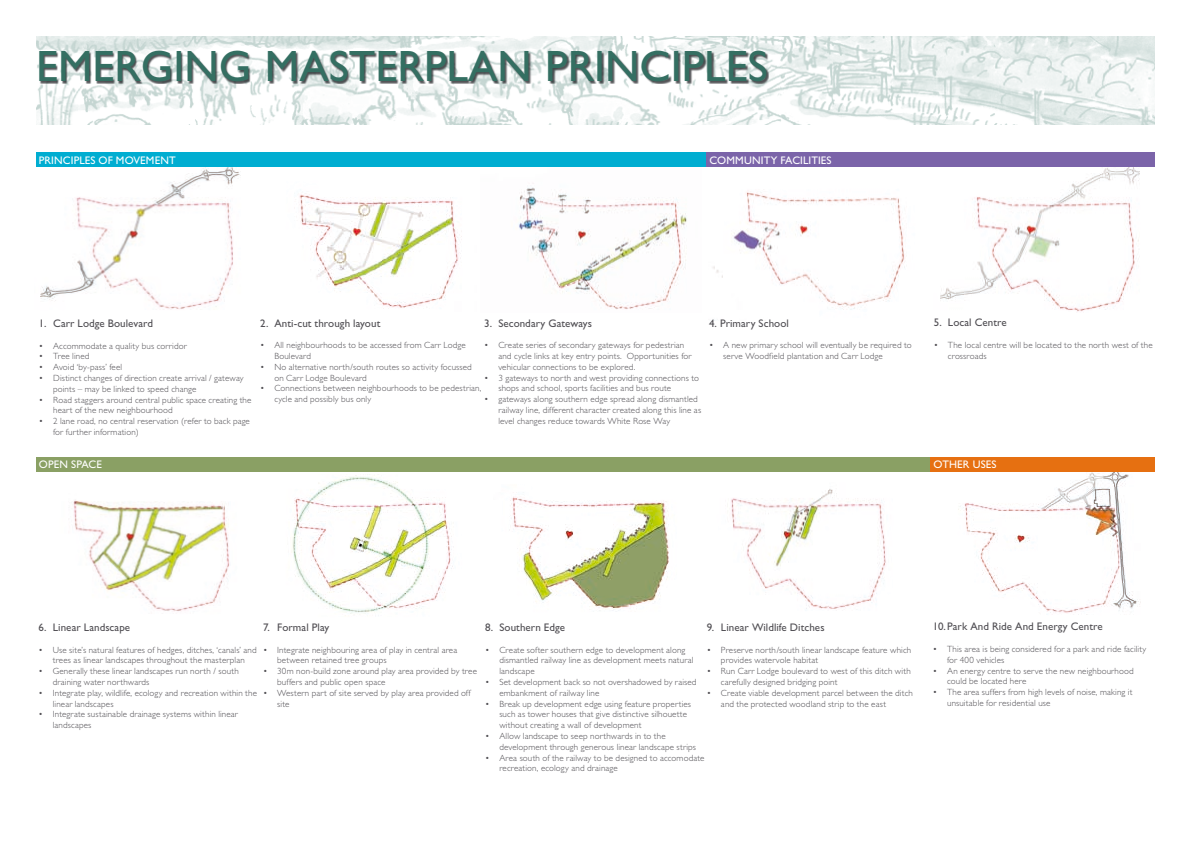
<style>
.page{position:relative;width:1191px;height:842px;background:#fff}
.page>*{position:absolute;margin:0;border:0;box-sizing:border-box;transform-origin:0 0}
.t1{font:44px "Gill Sans";color:#346f62}
.t2{font:11px "Gill Sans";letter-spacing:.005em;color:#504e53}
.t3{font:11px "Gill Sans";letter-spacing:.015em;color:#fff}
.t4{font:300 9px/10.8px "Gill Sans";letter-spacing:.015em;color:#504e53}
</style>
<div class="page">
<img style="left:713px;top:192px;width:192px;height:118px">
<img style="left:940px;top:167px;width:200px;height:145px">
<img style="left:958px;top:472px;width:182px;height:143px">
<img style="left:692px;top:471px;width:215px;height:138px">
<img style="left:471px;top:471px;width:221px;height:140px">
<img style="left:36px;top:471px;width:215px;height:140px">
<img style="left:291px;top:475px;width:183px;height:139px">
<img style="left:519px;top:187px;width:168px;height:122px">
<img style="left:40px;top:167px;width:422px;height:142px">
<div style="left:36px;top:153px;width:670px;height:14px;background:#00add1"></div>
<div style="left:36px;top:457px;width:893px;height:14px;background:#8aa064"></div>
<div style="left:707px;top:153px;width:448px;height:14px;background:#7b64a9"></div>
<div style="left:930px;top:457px;width:225px;height:14px;background:#e67011"></div>
<img style="left:36px;top:36px;width:1119px;height:89px">
<div style="left:40px;top:51px;width:729px;height:33px;background:#1b1c20;opacity:.75"></div>
<h1 class="t1" style="left:36px;top:41px;width:338px">EMERGIN G MASTERP</h1>
<h1 class="t1" style="left:446px;top:41px;width:122px">LAN PRIN</h1>
<h1 class="t1" style="left:639px;top:41px;width:130px">CIPLES</h1>
<p class="t3" style="left:39px;top:154px;width:7px">PRIN</p>
<p class="t3" style="left:63px;top:154px;width:70px">CIPLES OF MOVE</p>
<p class="t3" style="left:146px;top:154px;width:17px">MENT</p>
<p class="t3" style="left:709px;top:154px;width:42px">COMMUNIT</p>
<p class="t3" style="left:770px;top:154px;width:43px">Y FACI LITIE</p>
<p class="t3" style="left:826px;top:154px;width:7px">S</p>
<p class="t2" style="left:39px;top:317px;width:115px">1. Carr Lodge Boulevard</p>
<p class="t4" style="left:39px;top:340px;width:149px">• Accommodate a quality bus corridor</p>
<p class="t4" style="left:39px;top:351px;width:52px">• Tree lined</p>
<p class="t4" style="left:39px;top:362px;width:85px">• Avoid ‘by-pass’ feel</p>
<p class="t4" style="left:53px;top:373px;width:192px;text-indent:-14px">• Distinct changes of direction create arrival / gateway points – may be linked to speed change</p>
<p class="t4" style="left:53px;top:394px;width:200px;text-indent:-14px">• Road staggers around central public space creating the heart of the new neighbourhood</p>
<p class="t4" style="left:53px;top:416px;width:198px;text-indent:-14px">• 2 lane road, no central reservation (refer to back page for further information)</p>
<p class="t3" style="left:39px;top:458px;width:8px">OPEN</p>
<p class="t3" style="left:71px;top:458px;width:31px">SPACE</p>
<p class="t2" style="left:260px;top:317px;width:122px">2. Anti-cut through layout</p>
<p class="t4" style="left:274px;top:340px;width:193px;text-indent:-14px">• All neighbourhoods to be accessed from Carr Lodge<br>Boulevard</p>
<p class="t4" style="left:274px;top:361px;width:199px;text-indent:-14px">• No alternative north/south routes so activity focussed on Carr Lodge Boulevard</p>
<p class="t4" style="left:274px;top:383px;width:208px;text-indent:-14px">• Connections between neighbourhoods to be pedestrian, cycle and possibly bus only</p>
<p class="t2" style="left:484px;top:317px;width:109px">3. Secondary Gateways</p>
<p class="t4" style="left:498px;top:340px;width:195px;text-indent:-14px">• Create series of secondary gateways for pedestrian and cycle links at key entry points. Opportunities for vehicular connections to be explored.</p>
<p class="t4" style="left:498px;top:372px;width:202px;text-indent:-14px">• 3 gateways to north and west providing connections to shops and school, sports facilities and bus route</p>
<p class="t4" style="left:498px;top:394px;width:204px;text-indent:-14px">• gateways along southern edge spread along dismantled railway line, different character created along this line as level changes reduce towards White Rose Way</p>
<p class="t2" style="left:709px;top:317px;width:81px">4. Primary School</p>
<p class="t4" style="left:723px;top:340px;width:190px;text-indent:-14px">• A new primary school will eventually be required to serve Woodfield plantation and Carr Lodge</p>
<p class="t2" style="left:933px;top:316px;width:74px">5. Local Centre</p>
<p class="t4" style="left:948px;top:339px;width:206px;text-indent:-14px">• The local centre will be located to the north west of the crossroads</p>
<p class="t3" style="left:933px;top:458px;width:9px">OTHER</p>
<p class="t3" style="left:972px;top:458px;width:25px">USES</p>
<p class="t2" style="left:39px;top:621px;width:93px">6. Linear Landscape</p>
<p class="t4" style="left:39px;top:644px;width:220px;text-align:center">• Use site’s natural features of hedges, ditches, ‘canals’ and trees as linear landscapes throughout the masterplan</p>
<p class="t4" style="left:53px;top:666px;width:187px;text-indent:-14px">• Generally these linear landscapes run north / south draining water northwards</p>
<p class="t4" style="left:53px;top:687px;width:206px;text-indent:-14px">• Integrate play, wildlife, ecology and recreation within the linear landscapes</p>
<p class="t4" style="left:53px;top:709px;width:187px;text-indent:-14px">• Integrate sustainable drainage systems within linear landscapes</p>
<p class="t2" style="left:263px;top:621px;width:68px">7. Formal Play</p>
<p class="t4" style="left:277px;top:644px;width:182px;text-indent:-14px">• Integrate neighbouring area of play in central area between retained tree groups</p>
<p class="t4" style="left:277px;top:666px;width:201px;text-indent:-14px">• 30m non-build zone around play area provided by tree buffers and public open space</p>
<p class="t4" style="left:277px;top:687px;width:195px;text-indent:-14px">• Western part of site served by play area provided off site</p>
<p class="t2" style="left:707px;top:621px;width:119px">9. Linear Wildlife Ditches</p>
<p class="t4" style="left:721px;top:644px;width:192px;text-indent:-14px">• Preserve north/south linear landscape feature which provides watervole habitat</p>
<p class="t4" style="left:721px;top:666px;width:191px;text-indent:-14px">• Run Carr Lodge boulevard to west of this ditch with carefully designed bridging point</p>
<p class="t4" style="left:721px;top:687px;width:193px;text-indent:-14px">• Create viable development parcel between the ditch and the protected woodland strip to the east</p>
<p class="t2" style="left:485px;top:621px;width:81px">8. Southern Edge</p>
<p class="t4" style="left:499px;top:644px;width:195px;text-indent:-14px">• Create softer southern edge to development along dismantled railway line as development meets natural landscape</p>
<p class="t4" style="left:499px;top:677px;width:199px;text-indent:-14px">• Set development back so not overshadowed by raised embankment of railway line</p>
<p class="t4" style="left:499px;top:698px;width:193px;text-indent:-14px">• Break up development edge using feature properties such as tower houses that give distinctive silhouette without creating a wall of development</p>
<p class="t4" style="left:499px;top:731px;width:198px;text-indent:-14px">• Allow landscape to seep northwards in to the development through generous linear landscape strips</p>
<p class="t4" style="left:499px;top:752px;width:207px;text-indent:-14px">• Area south of the railway to be designed to accomodate recreation, ecology and drainage</p>
<p class="t2" style="left:933px;top:620px;width:171px">10. Park And Ride And Energy Centre</p>
<p class="t4" style="left:947px;top:644px;width:201px;text-indent:-14px">• This area is being considered for a park and ride facility for 400 vehicles</p>
<p class="t4" style="left:947px;top:665px;width:188px;text-indent:-14px">• An energy centre to serve the new neighbourhood could be located here</p>
<p class="t4" style="left:947px;top:687px;width:187px;text-indent:-14px">• The area suffers from high levels of noise, making it unsuitable for residential use</p>
</div>
